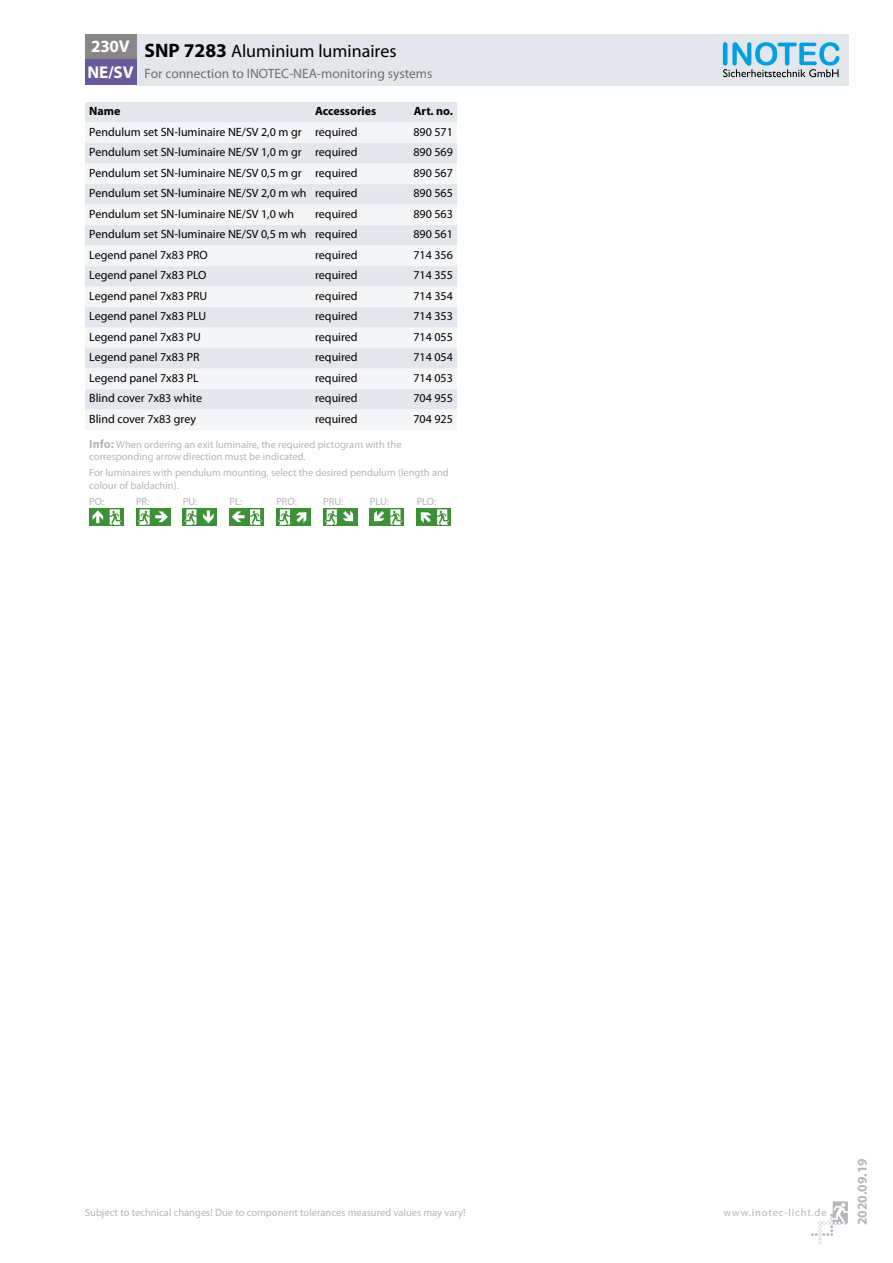
<style>
.page{position:relative;width:893px;height:1263px;background:#fff}
.page>*{position:absolute;margin:0;border:0;box-sizing:border-box;transform-origin:0 0}
.t1{font:18px "Myriad Pro";color:#000}
.t2{font:700 17.1px/25.5px "Myriad Pro";letter-spacing:-.01em;color:#fff}
.t3{font:13.5px "Myriad Pro";color:#706f6f}
.t4{font:700 13.5px "Myriad Pro";color:#b6b6ba}
.t5{font:12px "Myriad Pro";color:#000}
.t6{font:700 12px "Myriad Pro";color:#000}
.t7{font:10.5px/12.6px "Myriad Pro";color:#b6b6ba}
.t8{font:10.5px "Myriad Pro";letter-spacing:.08em;color:#b6b6ba}
.s1{font-weight:700;font-size:19.5px}
.s2{font-weight:700;font-size:12px}
</style>
<div class="page">
<svg style="left:811px;top:1201px;width:37px;height:43px"></svg>
<div style="left:85px;top:102px;width:372px;height:21px;background:#e3e6ea"></div>
<svg style="left:85px;top:123px;width:372px;height:307px;fill:#f4f5f7"></svg>
<svg style="left:106px;top:508px;width:17px;height:17px"></svg>
<svg style="left:110px;top:509px;width:12px;height:16px"></svg>
<div style="left:89px;top:508px;width:17px;height:17px;background:#3c9035"></div>
<svg style="left:93px;top:510px;width:10px;height:13px"></svg>
<div style="left:136px;top:508px;width:17px;height:17px;background:#3c9035"></div>
<div style="left:153px;top:508px;width:17px;height:17px;background:#3c9035"></div>
<svg style="left:138px;top:509px;width:30px;height:16px"></svg>
<svg style="left:183px;top:508px;width:17px;height:17px"></svg>
<svg style="left:184px;top:509px;width:12px;height:16px"></svg>
<div style="left:200px;top:508px;width:17px;height:17px;background:#3c9035"></div>
<svg style="left:203px;top:510px;width:11px;height:13px"></svg>
<div style="left:230px;top:508px;width:17px;height:17px;background:#3c9035"></div>
<div style="left:247px;top:508px;width:17px;height:17px;background:#3c9035"></div>
<svg style="left:232px;top:509px;width:30px;height:16px"></svg>
<div style="left:276px;top:508px;width:17px;height:17px;background:#3c9035"></div>
<svg style="left:278px;top:509px;width:12px;height:16px"></svg>
<div style="left:293px;top:508px;width:17px;height:17px;background:#3c9035"></div>
<svg style="left:296px;top:512px;width:10px;height:11px"></svg>
<div style="left:323px;top:508px;width:17px;height:17px;background:#3c9035"></div>
<svg style="left:325px;top:509px;width:12px;height:16px"></svg>
<div style="left:340px;top:508px;width:17px;height:17px;background:#3c9035"></div>
<svg style="left:343px;top:511px;width:10px;height:10px"></svg>
<div style="left:387px;top:508px;width:17px;height:17px;background:#3c9035"></div>
<div style="left:370px;top:508px;width:17px;height:17px;background:#3c9035"></div>
<svg style="left:374px;top:509px;width:28px;height:16px"></svg>
<div style="left:434px;top:508px;width:17px;height:17px;background:#3c9035"></div>
<svg style="left:437px;top:509px;width:12px;height:16px"></svg>
<div style="left:417px;top:508px;width:17px;height:17px;background:#3c9035"></div>
<svg style="left:421px;top:512px;width:10px;height:11px"></svg>
<div style="left:136px;top:34px;width:712px;height:51px;background:#e3e6ea"></div>
<div style="left:85px;top:34px;width:51px;height:26px;background:#878787"></div>
<div style="left:85px;top:60px;width:51px;height:25px;background:#685999"></div>
<svg style="left:723px;top:42px;width:116px;height:35px"></svg>
<h2 class="t2" style="left:88px;top:33px;width:48px">230V<br>NE/SV</h2>
<h1 class="t1" style="left:145px;top:40px;width:253px"><span class="s1">SNP 7283</span> Aluminium luminaires</h1>
<p class="t3" style="left:145px;top:65px;width:289px">For connection to INOTEC-NEA-monitoring systems</p>
<p class="t6" style="left:89px;top:103px;width:33px">Name</p>
<p class="t6" style="left:315px;top:103px;width:63px">Accessories</p>
<p class="t6" style="left:414px;top:103px;width:41px">Art. no.</p>
<p class="t5" style="left:89px;top:124px;width:270px">Pendulum set SN-luminaire NE/SV 2,0 m gr required</p>
<p class="t5" style="left:413px;top:124px;width:41px">890 571</p>
<p class="t5" style="left:89px;top:145px;width:270px">Pendulum set SN-luminaire NE/SV 1,0 m gr required</p>
<p class="t5" style="left:413px;top:145px;width:41px">890 569</p>
<p class="t5" style="left:89px;top:165px;width:270px">Pendulum set SN-luminaire NE/SV 0,5 m gr required</p>
<p class="t5" style="left:413px;top:165px;width:41px">890 567</p>
<p class="t5" style="left:89px;top:186px;width:270px">Pendulum set SN-luminaire NE/SV 2,0 m wh required</p>
<p class="t5" style="left:413px;top:186px;width:41px">890 565</p>
<p class="t5" style="left:89px;top:206px;width:206px">Pendulum set SN-luminaire NE/SV 1,0 wh</p>
<p class="t5" style="left:315px;top:206px;width:44px">required</p>
<p class="t5" style="left:413px;top:206px;width:41px">890 563</p>
<p class="t5" style="left:89px;top:227px;width:270px">Pendulum set SN-luminaire NE/SV 0,5 m wh required</p>
<p class="t5" style="left:413px;top:227px;width:41px">890 561</p>
<p class="t5" style="left:89px;top:247px;width:120px">Legend panel 7x83 PRO</p>
<p class="t5" style="left:315px;top:247px;width:44px">required</p>
<p class="t5" style="left:413px;top:247px;width:41px">714 356</p>
<p class="t5" style="left:89px;top:268px;width:119px">Legend panel 7x83 PLO</p>
<p class="t5" style="left:315px;top:268px;width:44px">required</p>
<p class="t5" style="left:413px;top:268px;width:41px">714 355</p>
<p class="t5" style="left:89px;top:288px;width:120px">Legend panel 7x83 PRU</p>
<p class="t5" style="left:315px;top:288px;width:44px">required</p>
<p class="t5" style="left:413px;top:288px;width:41px">714 354</p>
<p class="t5" style="left:89px;top:309px;width:118px">Legend panel 7x83 PLU</p>
<p class="t5" style="left:315px;top:309px;width:44px">required</p>
<p class="t5" style="left:413px;top:309px;width:41px">714 353</p>
<p class="t5" style="left:89px;top:329px;width:113px">Legend panel 7x83 PU</p>
<p class="t5" style="left:315px;top:329px;width:44px">required</p>
<p class="t5" style="left:413px;top:329px;width:41px">714 055</p>
<p class="t5" style="left:89px;top:350px;width:112px">Legend panel 7x83 PR</p>
<p class="t5" style="left:315px;top:350px;width:44px">required</p>
<p class="t5" style="left:413px;top:350px;width:41px">714 054</p>
<p class="t5" style="left:89px;top:370px;width:111px">Legend panel 7x83 PL</p>
<p class="t5" style="left:315px;top:370px;width:44px">required</p>
<p class="t5" style="left:413px;top:370px;width:41px">714 053</p>
<p class="t5" style="left:89px;top:391px;width:114px">Blind cover 7x83 white</p>
<p class="t5" style="left:315px;top:391px;width:44px">required</p>
<p class="t5" style="left:413px;top:391px;width:41px">704 955</p>
<p class="t5" style="left:89px;top:411px;width:108px">Blind cover 7x83 grey</p>
<p class="t5" style="left:315px;top:411px;width:44px">required</p>
<p class="t5" style="left:413px;top:411px;width:41px">704 925</p>
<p class="t7" style="left:89px;top:438px;width:314px"><span class="s2">Info:</span> When ordering an exit luminaire, the required pictogram with the corresponding arrow direction must be indicated.</p>
<p class="t7" style="left:89px;top:466px;width:361px">For luminaires with pendulum mounting, select the desired pendulum (length and colour of baldachin).</p>
<p class="t7" style="left:89px;top:495px;width:16px">PO:</p>
<p class="t7" style="left:136px;top:495px;width:15px">PR:</p>
<p class="t7" style="left:183px;top:495px;width:16px">PU:</p>
<p class="t7" style="left:230px;top:495px;width:14px">PL:</p>
<p class="t7" style="left:276px;top:495px;width:22px">PRO:</p>
<p class="t7" style="left:323px;top:495px;width:22px">PRU:</p>
<p class="t7" style="left:370px;top:495px;width:21px">PLU:</p>
<p class="t7" style="left:417px;top:495px;width:21px">PLO:</p>
<p class="t7" style="left:85px;top:1205px;width:382px">Subject to technical changes! Due to component tolerances measured values may vary!</p>
<p class="t8" style="left:723px;top:1205px;width:105px">www.inotec-licht.de</p>
<p class="t4" style="left:854px;top:1225px;width:68px;rotate:-90deg">2020.09.19</p>
</div>
